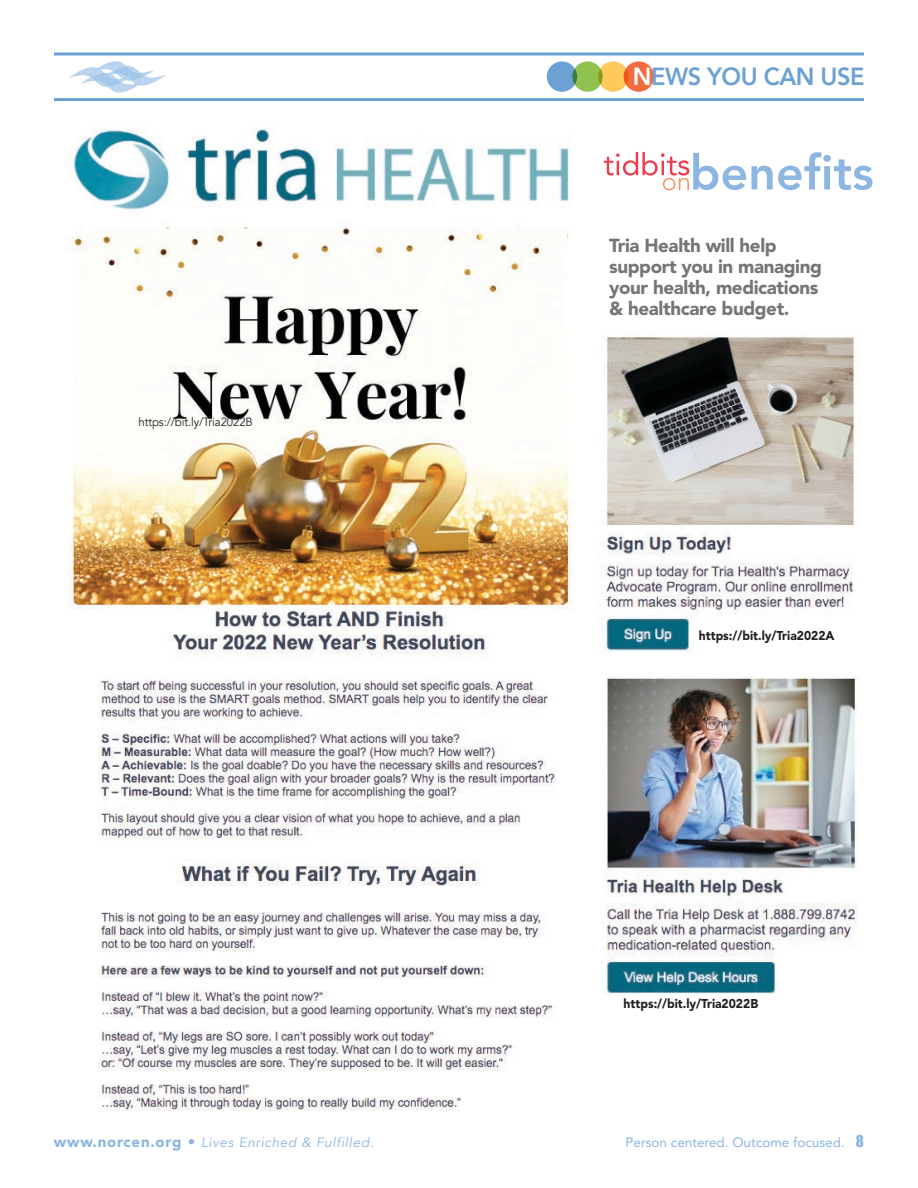
<style>
.page{position:relative;width:918px;height:1188px;background:#fff}
.page>*{position:absolute;margin:0;border:0;box-sizing:border-box;transform-origin:0 0}
.t1{font:800 24.75px "Avenir";letter-spacing:-.02em;color:#6da1d3;scale:.95 1}
.t2{font:900 18.75px/21px "Avenir";letter-spacing:-.02em;color:#767575}
.t3{font:italic 13.5px "Avenir";letter-spacing:.05em;color:#8cb6e1}
.t4{font:13.5px "Avenir";color:#8cb6e1}
.t5{font:900 12.75px "Avenir";color:#231f20;scale:.95 1}
.t6{font:12px "Avenir";letter-spacing:-.01em;color:#231f20;scale:.95 1}
.s1{color:#fff}
.s2{font-weight:900;font-style:normal;font-size:15px}
.s3{font-family:"Impact";font-size:15px}
</style>
<div class="page">
<svg style="left:69px;top:61px;width:96px;height:31px"></svg>
<svg style="left:54px;top:52px;width:810px;height:4px;background:#91b8dd"></svg>
<hr style="left:54px;top:98px;width:810px;height:3px;background:#6da1d3">
<div style="left:624px;top:61px;width:30px;height:31px;background:#f36c40;border-radius:50%"></div>
<div style="left:598px;top:61px;width:30px;height:31px;background:#ffca5b;border-radius:50%"></div>
<div style="left:572px;top:61px;width:31px;height:31px;background:#90c24f;border-radius:50%"></div>
<div style="left:547px;top:61px;width:30px;height:31px;background:#6da1d3;border-radius:50%"></div>
<img style="left:69px;top:128px;width:503px;height:481px">
<img style="left:98px;top:609px;width:459px;height:502px">
<img style="left:601px;top:335px;width:254px;height:317px">
<img style="left:605px;top:677px;width:253px;height:317px">
<svg style="left:604px;top:152px;width:269px;height:38px"></svg>
<h1 class="t1" style="left:633px;top:58px;width:246px"><span class="s1">N</span>EWS YOU CAN USE</h1>
<p class="t6" style="left:139px;top:415px;width:122px">https://bit.ly/Tria2022B</p>
<p class="t2" style="left:609px;top:234px;width:214px">Tria Health will help support you in managing your health, medications &amp; healthcare budget.</p>
<p class="t5" style="left:699px;top:627px;width:144px">https://bit.ly/Tria2022A</p>
<p class="t5" style="left:624px;top:995px;width:143px">https://bit.ly/Tria2022B</p>
<p class="t3" style="left:54px;top:1134px;width:321px"><span class="s2">www.norcen.org •</span> Lives Enriched &amp; Fulfilled.</p>
<p class="t4" style="left:626px;top:1134px;width:240px">Person centered. Outcome focused. <span class="s3">8</span></p>
</div>
